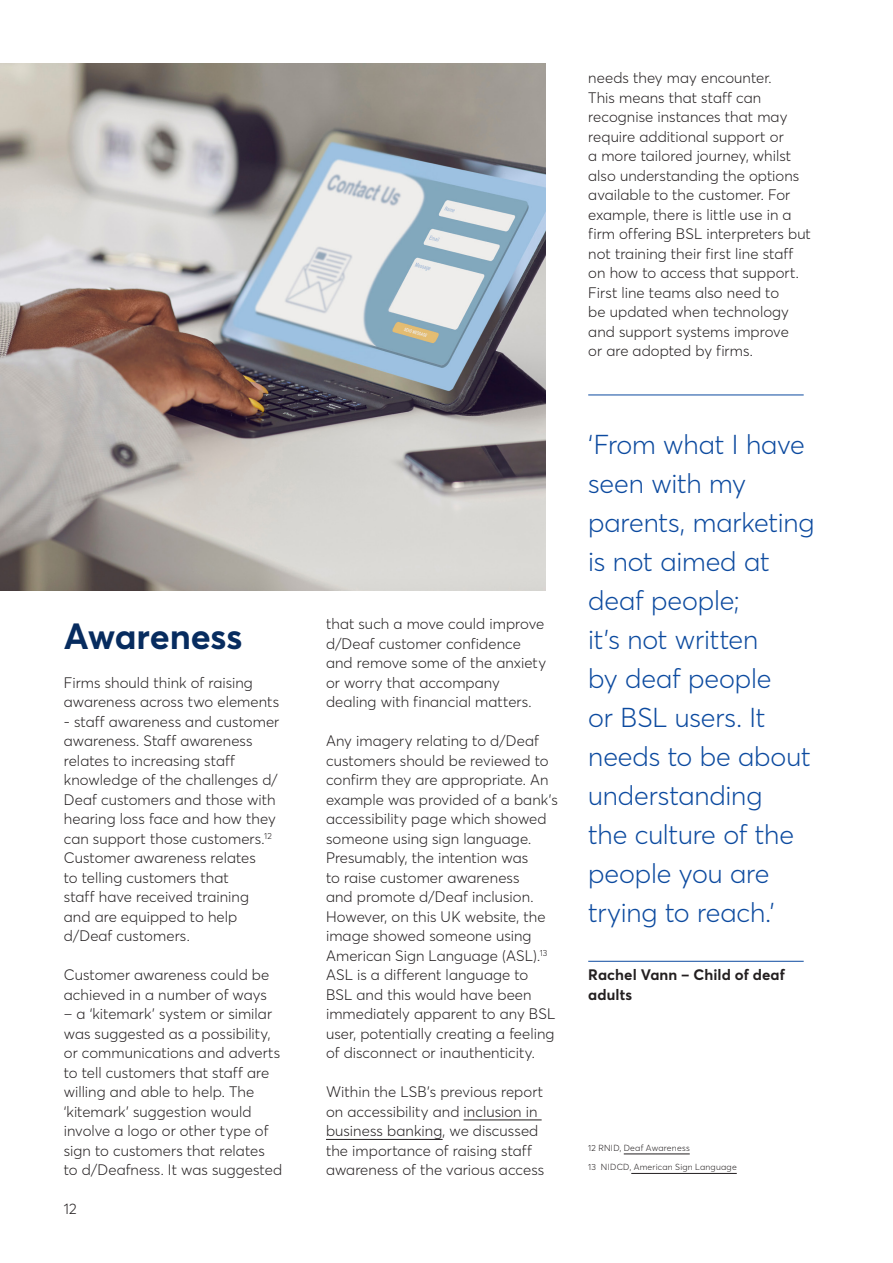
<style>
.page{position:relative;width:893px;height:1263px;background:#fff}
.page>*{position:absolute;margin:0;border:0;box-sizing:border-box;transform-origin:0 0}
.H2___24-26{font:700 36px "Averta";letter-spacing:-.005em;color:#072c5f}
.Feature_Copy___18-20{font:300 27px/39px "Averta";letter-spacing:-.005em;color:#0c4a9f}
.Body_Copy___10-13{font:300 15px/19.5px "Averta";letter-spacing:.005em;color:#231f20}
.Quote_Details___10-1{font:700 15px/19.5px "Averta";letter-spacing:.01em;color:#231f20}
.Body_Copy___10-13-2{font:300 8.7px "Averta";letter-spacing:.025em;color:#231f20}
</style>
<div class="page">
<img style="left:0;top:64px;width:546px;height:526px">
<hr style="left:464px;top:1120px;width:78px;height:1px;background:#231f20">
<hr style="left:326px;top:1139px;width:117px;height:1px;background:#231f20">
<hr style="left:588px;top:395px;width:216px;height:1px;background:#0c4a9f">
<hr style="left:588px;top:961px;width:216px;height:1px;background:#0c4a9f">
<hr style="left:624px;top:1154px;width:66px;height:1px;background:#231f20">
<hr style="left:631px;top:1173px;width:106px;height:1px;background:#231f20">
<p class="H2___24-26" style="left:64px;top:611px;width:180px">Awareness</p>
<p class="Body_Copy___10-13" style="left:64px;top:672px;width:217px">Firms should think of raising awareness across two elements</p>
<p class="Body_Copy___10-13" style="left:64px;top:711px;width:217px">- staff awareness and customer awareness. Staff awareness relates to increasing staff knowledge of the challenges d/<br>Deaf customers and those with hearing loss face and how they can support those customers.<sup>12<br></sup>Customer awareness relates<br>to telling customers that<br>staff have received training and are equipped to help d/Deaf customers.</p>
<p class="Body_Copy___10-13" style="left:64px;top:965px;width:207px">Customer awareness could be achieved in a number of ways</p>
<p class="Body_Copy___10-13" style="left:64px;top:1004px;width:220px">– a ‘kitemark’ system or similar was suggested as a possibility, or communications and adverts to tell customers that staff are willing and able to help. The ‘kitemark’ suggestion would involve a logo or other type of sign to customers that relates to d/Deafness. It was suggested</p>
<p class="Body_Copy___10-13" style="left:64px;top:1199px;width:14px">12</p>
<p class="Body_Copy___10-13" style="left:326px;top:614px;width:222px">that such a move could improve d/Deaf customer confidence and remove some of the anxiety or worry that accompany dealing with financial matters.</p>
<p class="Body_Copy___10-13" style="left:326px;top:731px;width:233px">Any imagery relating to d/Deaf customers should be reviewed to confirm they are appropriate. An example was provided of a bank’s accessibility page which showed someone using sign language.<br>Presumably, the intention was<br>to raise customer awareness<br>and promote d/Deaf inclusion.<br>However, on this UK website, the image showed someone using<br>American Sign Language (ASL).<sup>13<br></sup>ASL is a different language to<br>BSL and this would have been immediately apparent to any BSL user, potentially creating a feeling of disconnect or inauthenticity.</p>
<p class="Body_Copy___10-13" style="left:326px;top:1082px;width:220px">Within the LSB’s previous report on accessibility and inclusion in business banking, we discussed the importance of raising staff awareness of the various access</p>
<p class="Body_Copy___10-13" style="left:588px;top:68px;width:224px">needs they may encounter.<br>This means that staff can recognise instances that may require additional support or<br>a more tailored journey, whilst also understanding the options available to the customer. For example, there is little use in a firm offering BSL interpreters but not training their first line staff on how to access that support.<br>First line teams also need to<br>be updated when technology and support systems improve<br>or are adopted by firms.</p>
<p class="Feature_Copy___18-20" style="left:588px;top:424px;width:228px">‘From what I have seen with my parents, marketing is not aimed at deaf people;<br>it’s not written<br>by deaf people<br>or BSL users. It needs to be about understanding<br>the culture of the people you are trying to reach.’</p>
<p class="Quote_Details___10-1" style="left:588px;top:965px;width:198px">Rachel Vann – Child of deaf adults</p>
<p class="Body_Copy___10-13-2" style="left:588px;top:1142px;width:103px">12 RNID, Deaf Awareness</p>
<p class="Body_Copy___10-13-2" style="left:588px;top:1161px;width:150px">13 NIDCD, American Sign Language</p>
</div>
